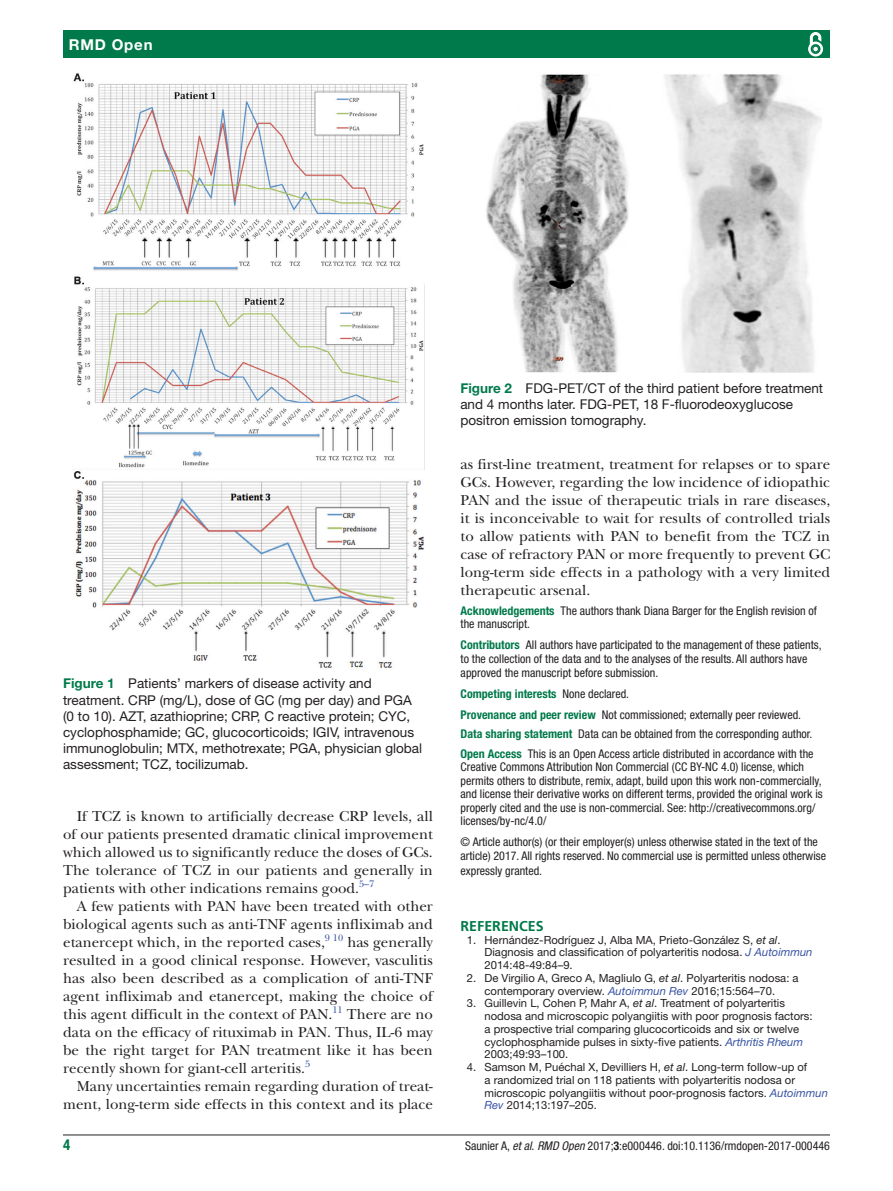
<style>
.page{position:relative;width:893px;height:1191px;background:#fff}
.page>*{position:absolute;margin:0;border:0;box-sizing:border-box;transform-origin:0 0}
.t1{font:15px/18px "New Baskerville";color:#231f20;text-align:justify}
.t2{font:700 15px "Helvetica Neue LT Std";letter-spacing:.055em;color:#fff}
.t3{font:700 condensed 15px "Helvetica Neue LT Std";color:#007a4b}
.t4{font:700 14.25px "Frutiger LT Std";color:#007a4b}
.t5{font:13.5px/16.2px "Helvetica Neue LT Std";color:#231f20}
.t6{font:condensed 12px/13.5px "Helvetica Neue LT Std";color:#231f20}
.t7{font:11.25px/12.8px "Helvetica Neue LT Std";color:#231f20}
.t8{font:9.9px "New Baskerville";color:#3853a3}
.s1{font-weight:700;color:#007a4b}
.s2{font-style:italic}
.s3{font-style:italic;color:#3853a3}
.s4{font-weight:700}
</style>
<div class="page">
<hr style="left:63px;top:1134px;width:767px;height:1px;background:#231f20">
<div style="left:63px;top:31px;width:767px;height:27px;background:#007a4b"></div>
<svg style="left:808px;top:32px;width:16px;height:25px"></svg>
<div style="left:812px;top:45px;width:7px;height:8px;border:1px solid #007a4b;border-radius:50%"></div>
<img style="left:73px;top:73px;width:351px;height:595px">
<img style="left:486px;top:74px;width:336px;height:299px">
<p class="t2" style="left:69px;top:35px;width:85px">RMD Open</p>
<p class="t5" style="left:63px;top:675px;width:361px"><span class="s1">Figure 1</span> Patients’ markers of disease activity and treatment. CRP (mg/L), dose of GC (mg per day) and PGA (0 to 10). AZT, azathioprine; CRP, C reactive protein; CYC, cyclophosphamide; GC, glucocorticoids; IGIV, intravenous immunoglobulin; MTX, methotrexate; PGA, physician global assessment; TCZ, tocilizumab.</p>
<p class="t1" style="left:63px;top:807px;width:371px;text-indent:14px">If TCZ is known to artificially decrease CRP levels, all of our patients presented dramatic clinical improvement which allowed us to significantly reduce the doses of GCs.<br>The tolerance of TCZ in our patients and generally in patients with other indications remains good.</p>
<p class="t8" style="left:359px;top:877px;width:17px">5–7</p>
<p class="t1" style="left:63px;top:897px;width:371px;text-indent:14px">A few patients with PAN have been treated with other biological agents such as anti-TNF agents infliximab and etanercept which, in the reported cases,</p>
<p class="t8" style="left:325px;top:931px;width:20px">9 10</p>
<p class="t1" style="left:63px;top:933px;width:371px;text-indent:284px">has generally resulted in a good clinical response. However, vasculitis has also been described as a complication of anti-TNF agent infliximab and etanercept, making the choice of this agent difficult in the context of PAN.<sup>11</sup> There are no data on the efficacy of rituximab in PAN. Thus, IL-6 may be the right target for PAN treatment like it has been recently shown for giant-cell arteritis.</p>
<p class="t8" style="left:305px;top:1057px;width:7px">5</p>
<p class="t1" style="left:63px;top:1077px;width:371px;text-align:right">Many uncertainties remain regarding duration of treat&shy;ment, long-term side effects in this context and its place</p>
<p class="t5" style="left:460px;top:380px;width:364px"><span class="s1">Figure 2</span> FDG-PET/CT of the third patient before treatment and 4 months later. FDG-PET, 18 F-fluorodeoxyglucose positron emission tomography.</p>
<p class="t1" style="left:461px;top:455px;width:371px">as first-line treatment, treatment for relapses or to spare GCs. However, regarding the low incidence of idiopathic PAN and the issue of therapeutic trials in rare diseases, it is inconceivable to wait for results of controlled trials to allow patients with PAN to benefit from the TCZ in case of refractory PAN or more frequently to prevent GC long-term side effects in a pathology with a very limited therapeutic arsenal.</p>
<p class="t6" style="left:461px;top:603px;width:358px"><span class="s1">Acknowledgements</span> The authors thank Diana Barger for the English revision of the manuscript.</p>
<p class="t6" style="left:461px;top:637px;width:363px;line-height:14.4px"><span class="s1">Contributors</span> All authors have participated to the management of these patients, to the collection of the data and to the analyses of the results. All authors have approved the manuscript before submission.</p>
<p class="t6" style="left:461px;top:683px;width:342px;line-height:21px"><span class="s1">Competing interests</span> None declared.<br><span class="s1">Provenance and peer review</span> Not commissioned; externally peer reviewed.</p>
<p class="t6" style="left:461px;top:724px;width:354px;line-height:19.5px"><span class="s1">Data sharing statement</span> Data can be obtained from the corresponding author.<br><span class="s1">Open Access</span> This is an Open Access article distributed in accordance with the</p>
<p class="t6" style="left:461px;top:760px;width:364px">Creative Commons Attribution Non Commercial (CC BY-NC 4.0) license, which permits others to distribute, remix, adapt, build upon this work non-commercially, and license their derivative works on different terms, provided the original work is properly cited and the use is non-commercial. See: http://creativecommons.org/ licenses/by-nc/4.0/</p>
<p class="t6" style="left:461px;top:834px;width:367px;line-height:14.4px">© Article author(s) (or their employer(s) unless otherwise stated in the text of the article) 2017. All rights reserved. No commercial use is permitted unless otherwise expressly granted.</p>
<p class="t4" style="left:461px;top:917px;width:85px">REFERENCES</p>
<p class="t7" style="left:484px;top:933px;width:329px;text-indent:-18px">1. Hernández-Rodríguez J, Alba MA, Prieto-González S, <span class="s2">et al</span>.<br>Diagnosis and classification of polyarteritis nodosa. <span class="s3">J Autoimmun<br></span>2014:48-49:84–9.</p>
<p class="t7" style="left:467px;top:971px;width:333px;text-align:center">2. De Virgilio A, Greco A, Magliulo G, <span class="s2">et al</span>. Polyarteritis nodosa: a contemporary overview. <span class="s3">Autoimmun Rev</span> 2016;15:564–70.</p>
<p class="t7" style="left:484px;top:996px;width:330px;text-indent:-18px">3. Guillevin L, Cohen P, Mahr A, <span class="s2">et al</span>. Treatment of polyarteritis nodosa and microscopic polyangiitis with poor prognosis factors: a prospective trial comparing glucocorticoids and six or twelve cyclophosphamide pulses in sixty-five patients. <span class="s3">Arthritis Rheum </span>2003;49:93–100.</p>
<p class="t7" style="left:484px;top:1060px;width:345px;text-indent:-18px">4. Samson M, Puéchal X, Devilliers H, <span class="s2">et al</span>. Long-term follow-up of<br>a randomized trial on 118 patients with polyarteritis nodosa or microscopic polyangiitis without poor-prognosis factors. <span class="s3">Autoimmun Rev</span> 2014;13:197–205.</p>
<p class="t3" style="left:63px;top:1135px;width:9px">4</p>
<p class="t6" style="left:465px;top:1138px;width:366px">Saunier A, <span class="s2">et al</span>. <span class="s2">RMD Open</span> 2017;<span class="s4">3</span>:e000446. doi:10.1136/rmdopen-2017-000446</p>
</div>
